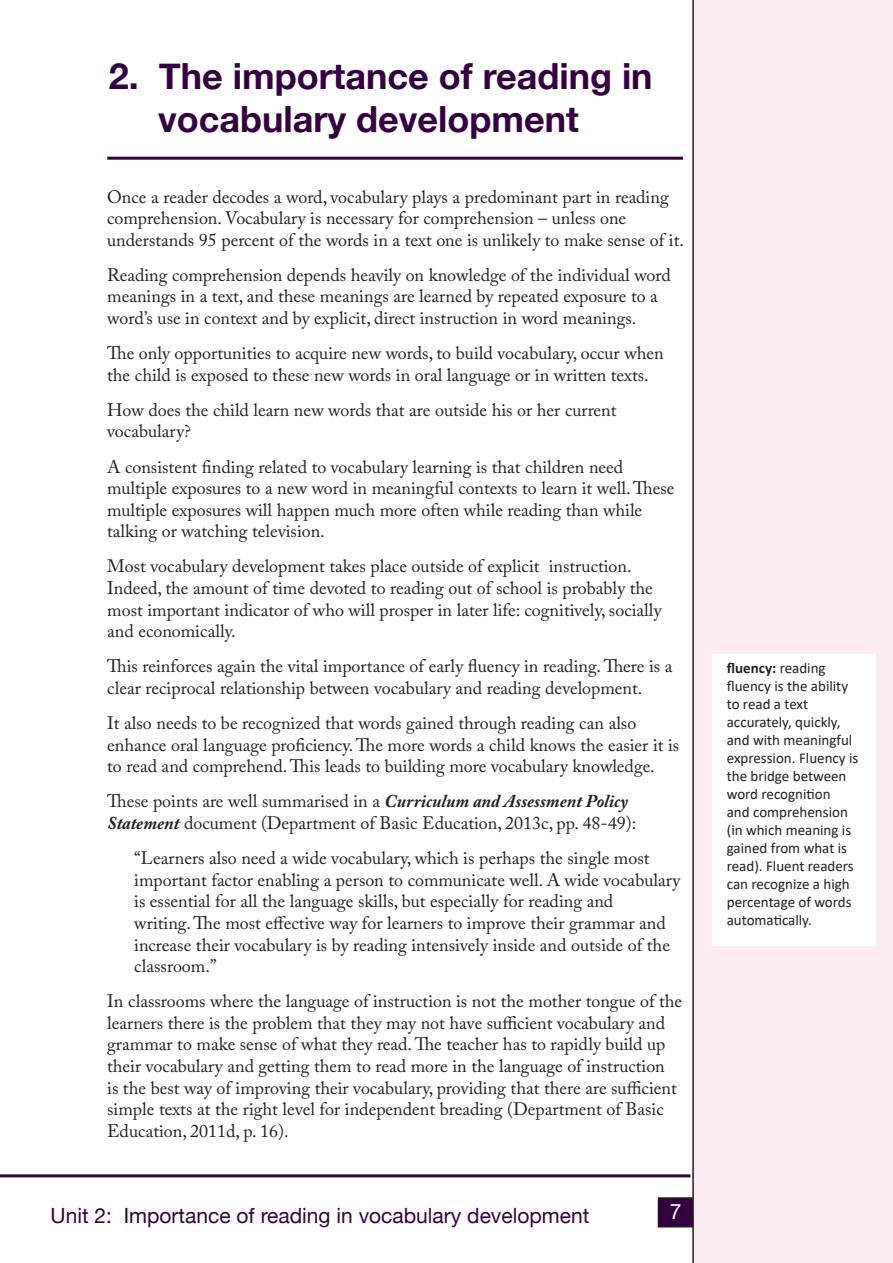
<style>
.page{position:relative;width:893px;height:1263px;background:#fff}
.page>*{position:absolute;margin:0;border:0;box-sizing:border-box;transform-origin:0 0}
.Cambria_12{font:700 36px/43.2px "Helvetica Neue";color:#35003f}
.t1{font:21px "Helvetica Neue";color:#35003f}
.t2{font:21px "Helvetica Neue";color:#fff}
.Caslon_Pro_12{font:18px/21.6px "Adobe Caslon Pro";color:#231f20}
.t3{font:15px/18px "Calibri";color:#231f20}
.s1{font-weight:700;font-style:italic}
.s2{font-weight:700}
</style>
<div class="page">
<hr style="left:0;top:1174px;width:690px;height:3px;background:#35003f">
<div style="left:658px;top:1198px;width:35px;height:29px;background:#35003f"></div>
<div style="left:658px;top:1197px;width:36px;height:30px;border:2px solid #231f20"></div>
<div style="left:692px;top:0;width:201px;height:1263px;background:#fcebf2"></div>
<hr style="left:107px;top:157px;width:576px;height:3px;background:#35003f">
<div style="left:712px;top:654px;width:163px;height:291px;background:#fff"></div>
<p class="Cambria_12" style="left:158px;top:54px;width:496px;text-indent:-50px">2. The importance of reading in vocabulary development</p>
<p class="Caslon_Pro_12" style="left:107px;top:185px;width:578px">Once a reader decodes a word, vocabulary plays a predominant part in reading comprehension. Vocabulary is necessary for comprehension – unless one understands 95 percent of the words in a text one is unlikely to make sense of it.</p>
<p class="Caslon_Pro_12" style="left:107px;top:264px;width:565px">Reading comprehension depends heavily on knowledge of the individual word meanings in a text, and these meanings are learned by repeated exposure to a word’s use in context and by explicit, direct instruction in word meanings.</p>
<p class="Caslon_Pro_12" style="left:107px;top:342px;width:558px">The only opportunities to acquire new words, to build vocabulary, occur when the child is exposed to these new words in oral language or in written texts.</p>
<p class="Caslon_Pro_12" style="left:107px;top:399px;width:511px">How does the child learn new words that are outside his or her current vocabulary?</p>
<p class="Caslon_Pro_12" style="left:107px;top:455px;width:569px">A consistent finding related to vocabulary learning is that children need multiple exposures to a new word in meaningful contexts to learn it well. These multiple exposures will happen much more often while reading than while talking or watching television.</p>
<p class="Caslon_Pro_12" style="left:107px;top:555px;width:556px">Most vocabulary development takes place outside of explicit instruction.<br>Indeed, the amount of time devoted to reading out of school is probably the most important indicator of who will prosper in later life: cognitively, socially and economically.</p>
<p class="Caslon_Pro_12" style="left:107px;top:655px;width:567px">This reinforces again the vital importance of early fluency in reading. There is a clear reciprocal relationship between vocabulary and reading development.</p>
<p class="Caslon_Pro_12" style="left:107px;top:712px;width:574px">It also needs to be recognized that words gained through reading can also enhance oral language proficiency. The more words a child knows the easier it is to read and comprehend. This leads to building more vocabulary knowledge.</p>
<p class="Caslon_Pro_12" style="left:107px;top:790px;width:530px">These points are well summarised in a <span class="s1">Curriculum and Assessment Policy<br>Statement</span> document (Department of Basic Education, 2013c, pp. 48-49):</p>
<p class="Caslon_Pro_12" style="left:134px;top:847px;width:548px">“Learners also need a wide vocabulary, which is perhaps the single most important factor enabling a person to communicate well. A wide vocabulary is essential for all the language skills, but especially for reading and<br>writing. The most effective way for learners to improve their grammar and increase their vocabulary is by reading intensively inside and outside of the classroom.”</p>
<p class="Caslon_Pro_12" style="left:107px;top:990px;width:577px">In classrooms where the language of instruction is not the mother tongue of the learners there is the problem that they may not have sufficient vocabulary and grammar to make sense of what they read. The teacher has to rapidly build up their vocabulary and getting them to read more in the language of instruction<br>is the best way of improving their vocabulary, providing that there are sufficient simple texts at the right level for independent breading (Department of Basic Education, 2011d, p. 16).</p>
<p class="t1" style="left:51px;top:1202px;width:540px">Unit 2: Importance of reading in vocabulary development</p>
<p class="t2" style="left:670px;top:1199px;width:13px">7</p>
<p class="t3" style="left:727px;top:659px;width:133px"><span class="s2">fluency:</span> reading fluency is the ability to read a text accurately, quickly, and with meaningful expression. Fluency is the bridge between word recognition<br>and comprehension (in which meaning is gained from what is read). Fluent readers can recognize a high percentage of words automatically.</p>
</div>
